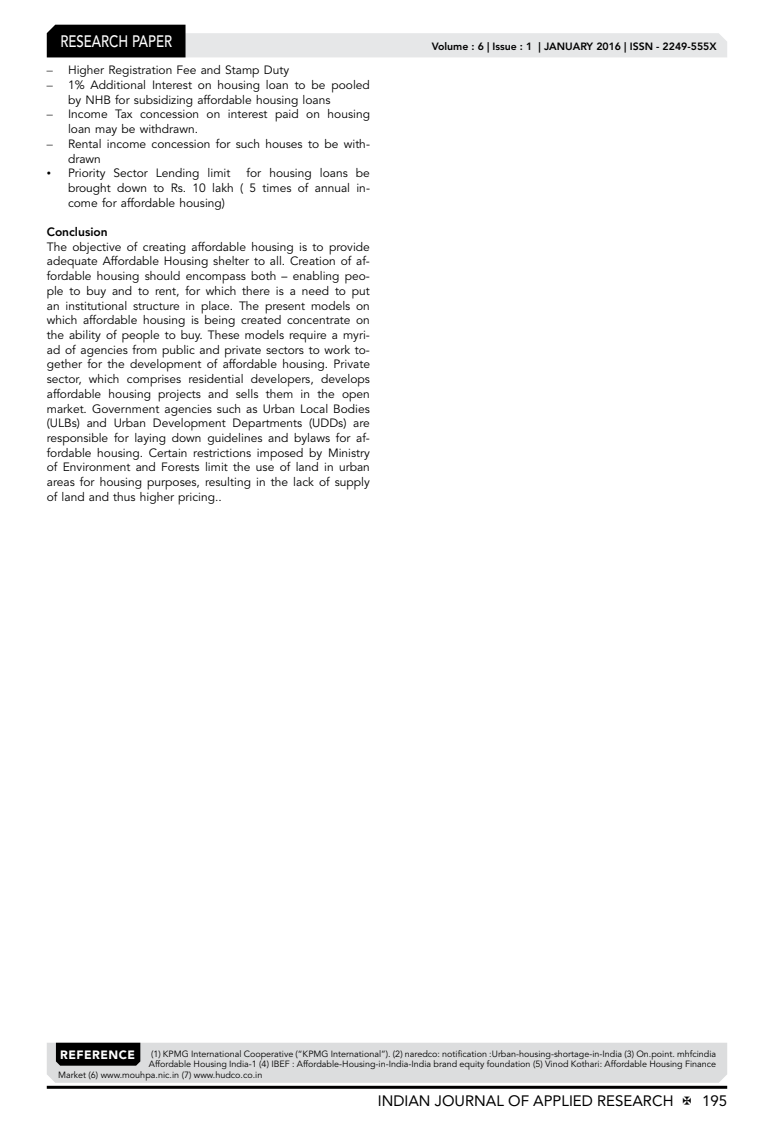
<style>
.page{position:relative;width:774px;height:1136px;background:#fff}
.page>*{position:absolute;margin:0;border:0;box-sizing:border-box;transform-origin:0 0}
.t1{font:500 16.5px "Avenir LT Std";color:#fff;scale:.8 1}
.t2{font:15px "Avenir LT Std";color:#000}
.t3{font:12px/14.7px "Avenir LT Std";color:#000}
.t4{font:800 12px "Avenir LT Std";color:#000}
.t5{font:900 12px "Avenir LT Std";letter-spacing:.04em;color:#fff}
.t6{font:800 10.5px "Avenir LT Std";color:#000}
.t7{font:9px "Avenir LT Std";color:#000}
.s1{font-family:"Times New Roman"}
</style>
<div class="page">
<hr style="left:47px;top:1085px;width:680px;height:3px;background:#000">
<svg style="left:47px;top:25px;width:680px;height:32px"></svg>
<svg style="left:47px;top:1042px;width:680px;height:40px;background:#cdcece"></svg>
<h1 class="t1" style="left:60px;top:32px;width:139px">RESEARCH PAPER</h1>
<p class="t3" style="left:47px;top:63px;width:244px"><span class="s1">–</span> Higher Registration Fee and Stamp Duty</p>
<p class="t3" style="left:68px;top:78px;width:303px;text-indent:-21px"><span class="s1">–</span> 1% Additional Interest on housing loan to be pooled by NHB for subsidizing affordable housing loans</p>
<p class="t3" style="left:68px;top:107px;width:303px;text-indent:-21px"><span class="s1">–</span> Income Tax concession on interest paid on housing loan may be withdrawn.</p>
<p class="t3" style="left:68px;top:137px;width:303px;text-indent:-21px"><span class="s1">–</span> Rental income concession for such houses to be with&shy;drawn</p>
<p class="t3" style="left:47px;top:166px;width:185px"><span class="s1">•</span> Priority Sector Lending limit</p>
<p class="t3" style="left:68px;top:166px;width:303px;text-align:justify;text-indent:179px">for housing loans be brought down to Rs. 10 lakh ( 5 times of annual in&shy;come for affordable housing)</p>
<p class="t4" style="left:47px;top:225px;width:62px">Conclusion</p>
<p class="t3" style="left:47px;top:239px;width:325px;text-align:justify">The objective of creating affordable housing is to provide adequate Affordable Housing shelter to all. Creation of af&shy;fordable housing should encompass both – enabling peo&shy;ple to buy and to rent, for which there is a need to put an institutional structure in place. The present models on which affordable housing is being created concentrate on the ability of people to buy. These models require a myri&shy;ad of agencies from public and private sectors to work to&shy;gether for the development of affordable housing. Private sector, which comprises residential developers, develops affordable housing projects and sells them in the open market. Government agencies such as Urban Local Bodies (ULBs) and Urban Development Departments (UDDs) are responsible for laying down guidelines and bylaws for af&shy;fordable housing. Certain restrictions imposed by Ministry of Environment and Forests limit the use of land in urban areas for housing purposes, resulting in the lack of supply of land and thus higher pricing..</p>
<p class="t6" style="left:432px;top:41px;width:286px">Volume : 6 | Issue : 1 | JANUARY 2016 | ISSN - 2249-555X</p>
<p class="t5" style="left:60px;top:1047px;width:76px">REFERENCE</p>
<p class="t7" style="left:151px;top:1048px;width:567px">(1) KPMG International Cooperative (“KPMG International”). (2) naredco: notification :Urban-housing-shortage-in-India (3) On.point. mhfcindia</p>
<p class="t7" style="left:149px;top:1058px;width:569px">Affordable Housing India-1 (4) IBEF : Affordable-Housing-in-India-India brand equity foundation (5) Vinod Kothari: Affordable Housing Finance</p>
<p class="t7" style="left:58px;top:1069px;width:206px">Market (6) www.mouhpa.nic.in (7) www.hudco.co.in</p>
<p class="t2" style="left:378px;top:1091px;width:297px">INDIAN JOURNAL OF APPLIED RESEARCH</p>
<p class="t2" style="left:702px;top:1091px;width:27px">195</p>
</div>
